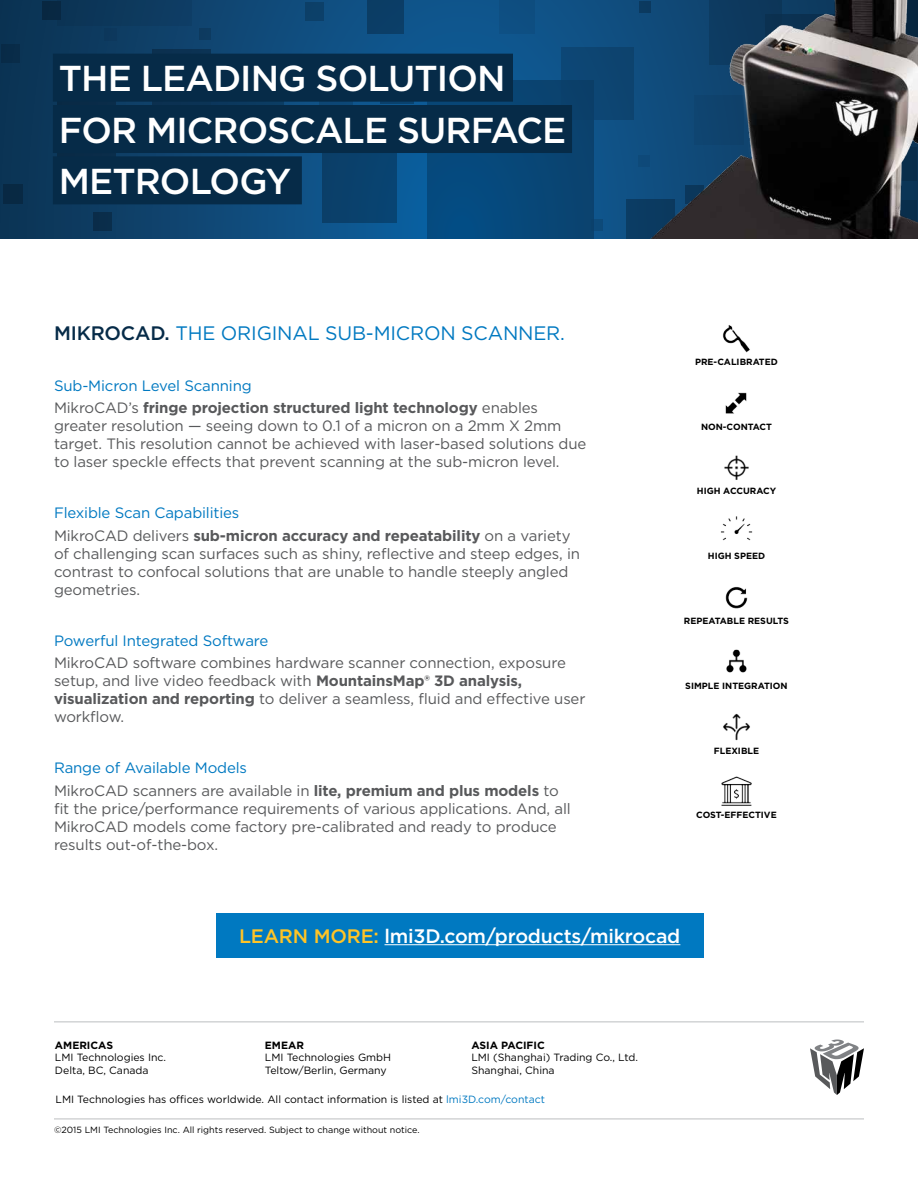
<style>
.page{position:relative;width:918px;height:1188px;background:#fff}
.page>*{position:absolute;margin:0;border:0;box-sizing:border-box;transform-origin:0 0}
.t1{font:500 36px/51.3px "Gotham";letter-spacing:-.025em;color:#fff}
.t2{font:19.5px "Gotham";letter-spacing:-.01em;color:#0079c1}
.t3{font:500 19.5px "Gotham";letter-spacing:-.01em;color:#fff}
.t4{font:15px/18px "Gotham";letter-spacing:-.01em;color:#58595b}
.t5{font:700 15px/22.5px "Gotham";letter-spacing:-.01em;color:#58595b}
.t6{font:15px "Gotham";letter-spacing:-.01em;color:#0079c1}
.t7{font:10.5px/12.6px "Gotham";color:#000}
.t8{font:700 10.5px "Gotham";color:#000}
.t9{font:700 9px "Gotham";color:#000}
.t10{font:9px "Gotham";color:#000}
.s1{font-weight:500;color:#062b48}
.s2{font-weight:400;color:#0079c1}
.s3{font-weight:400}
.s4{font-weight:700}
.s5{color:#0079c1}
.s6{color:#ffc425}
</style>
<div class="page">
<svg style="left:0;top:0;width:644px;height:238px;background:#0e4877"></svg>
<div style="left:380px;top:70px;width:33px;height:34px;background:#09426d"></div>
<div style="left:57px;top:98px;width:58px;height:59px;background:#092b47"></div>
<div style="left:57px;top:0;width:135px;height:26px;background:#0d395c"></div>
<div style="left:638px;top:155px;width:12px;height:12px;background:#0e4979"></div>
<div style="left:499px;top:0;width:36px;height:34px;background:#0e4e81"></div>
<div style="left:322px;top:148px;width:75px;height:74px;background:#0a416d"></div>
<div style="left:367px;top:0;width:37px;height:33px;background:#0b3d66"></div>
<div style="left:591px;top:219px;width:12px;height:12px;background:#0d4a7a"></div>
<div style="left:104px;top:28px;width:12px;height:12px;background:#0d385c"></div>
<div style="left:152px;top:49px;width:59px;height:59px;background:#0b3151"></div>
<div style="left:42px;top:1px;width:19px;height:19px;background:#082842"></div>
<div style="left:93px;top:212px;width:19px;height:19px;background:#0a2d4a"></div>
<div style="left:627px;top:199px;width:48px;height:39px;background:#0b3c63"></div>
<div style="left:427px;top:80px;width:167px;height:158px;background:#074878"></div>
<div style="left:639px;top:1px;width:12px;height:12px;background:#0b3a60"></div>
<div style="left:195px;top:58px;width:89px;height:88px;background:#0b395f"></div>
<div style="left:4px;top:184px;width:19px;height:19px;background:#082943"></div>
<div style="left:561px;top:48px;width:73px;height:72px;background:#0d4470"></div>
<div style="left:1px;top:44px;width:19px;height:19px;background:#082b48"></div>
<div style="left:199px;top:28px;width:12px;height:12px;background:#0d3a60"></div>
<div style="left:319px;top:93px;width:33px;height:33px;background:#0d4676"></div>
<div style="left:305px;top:2px;width:19px;height:19px;background:#0c4069"></div>
<svg style="left:810px;top:1040px;width:54px;height:55px"></svg>
<hr style="left:54px;top:1119px;width:810px;height:1px;background:#bcbec0">
<hr style="left:54px;top:1022px;width:810px;height:1px;background:#bcbec0">
<div style="left:53px;top:54px;width:460px;height:48px;background:#062b48"></div>
<div style="left:53px;top:105px;width:519px;height:48px;background:#062b48"></div>
<div style="left:53px;top:156px;width:249px;height:48px;background:#062b48"></div>
<img style="left:644px;top:0;width:274px;height:238px">
<img style="left:722px;top:325px;width:28px;height:28px">
<img style="left:725px;top:392px;width:22px;height:22px">
<img style="left:724px;top:455px;width:25px;height:25px">
<img style="left:721px;top:516px;width:32px;height:25px">
<img style="left:725px;top:587px;width:23px;height:22px">
<img style="left:726px;top:649px;width:21px;height:24px">
<img style="left:723px;top:713px;width:27px;height:28px">
<img style="left:721px;top:776px;width:31px;height:30px">
<div style="left:216px;top:914px;width:487px;height:44px;background:#0079c1"></div>
<hr style="left:385px;top:944px;width:295px;height:1px;background:#fff">
<h1 class="t1" style="left:59px;top:52px;width:509px">THE LEADING SOLUTION<br>FOR MICROSCALE SURFACE<br>METROLOGY</h1>
<h2 class="t2" style="left:54px;top:320px;width:512px"><span class="s1">MIKROCAD.</span> THE ORIGINAL SUB-MICRON SCANNER.</h2>
<p class="t5" style="left:54px;top:374px;width:486px"><span class="s2">Sub-Micron Level Scanning<br></span><span class="s3">MikroCAD’s</span> fringe projection structured light technology <span class="s3">enables</span></p>
<p class="t4" style="left:54px;top:416px;width:534px">greater resolution — seeing down to 0.1 of a micron on a 2mm X 2mm target. This resolution cannot be achieved with laser-based solutions due to laser speckle effects that prevent scanning at the sub-micron level.</p>
<p class="t5" style="left:54px;top:501px;width:518px"><span class="s2">Flexible Scan Capabilities<br></span><span class="s3">MikroCAD delivers</span> sub-micron accuracy and repeatability <span class="s3">on a variety</span></p>
<p class="t4" style="left:54px;top:544px;width:528px">of challenging scan surfaces such as shiny, reflective and steep edges, in contrast to confocal solutions that are unable to handle steeply angled geometries.</p>
<p class="t6" style="left:54px;top:631px;width:216px">Powerful Integrated Software</p>
<p class="t4" style="left:54px;top:653px;width:533px">MikroCAD software combines hardware scanner connection, exposure setup, and live video feedback with <span class="s4">MountainsMap® 3D analysis, visualization and reporting</span> to deliver a seamless, fluid and effective user workflow.</p>
<p class="t4" style="left:54px;top:756px;width:506px;line-height:22.5px"><span class="s5">Range of Available Models<br></span>MikroCAD scanners are available in <span class="s4">lite, premium and plus models</span> to</p>
<p class="t4" style="left:54px;top:799px;width:518px">fit the price/performance requirements of various applications. And, all<br>MikroCAD models come factory pre-calibrated and ready to produce results out-of-the-box.</p>
<p class="t9" style="left:695px;top:356px;width:84px">PRE-CALIBRATED</p>
<p class="t9" style="left:701px;top:420px;width:72px">NON-CONTACT</p>
<p class="t9" style="left:697px;top:485px;width:81px">HIGH ACCURACY</p>
<p class="t9" style="left:708px;top:550px;width:59px">HIGH SPEED</p>
<p class="t9" style="left:684px;top:615px;width:107px">REPEATABLE RESULTS</p>
<p class="t9" style="left:685px;top:680px;width:104px">SIMPLE INTEGRATION</p>
<p class="t9" style="left:714px;top:744px;width:47px">FLEXIBLE</p>
<p class="t9" style="left:696px;top:809px;width:82px">COST-EFFECTIVE</p>
<h2 class="t3" style="left:239px;top:923px;width:443px"><span class="s6">LEARN MORE:</span> lmi3D.com/products/mikrocad</h2>
<p class="t8" style="left:55px;top:1038px;width:60px">AMERICAS</p>
<p class="t7" style="left:55px;top:1051px;width:113px">LMI Technologies Inc.<br>Delta, BC, Canada</p>
<p class="t8" style="left:471px;top:1038px;width:75px">ASIA PACIFIC</p>
<p class="t7" style="left:471px;top:1051px;width:168px">LMI (Shanghai) Trading Co., Ltd.<br>Shanghai, China</p>
<p class="t7" style="left:56px;top:1093px;width:491px">LMI Technologies has offices worldwide. All contact information is listed at <span class="s5">lmi3D.com/contact</span></p>
<p class="t8" style="left:265px;top:1038px;width:41px">EMEAR</p>
<p class="t7" style="left:265px;top:1051px;width:128px">LMI Technologies GmbH<br>Teltow/Berlin, Germany</p>
<p class="t10" style="left:54px;top:1124px;width:367px">©2015 LMI Technologies Inc. All rights reserved. Subject to change without notice.</p>
</div>
